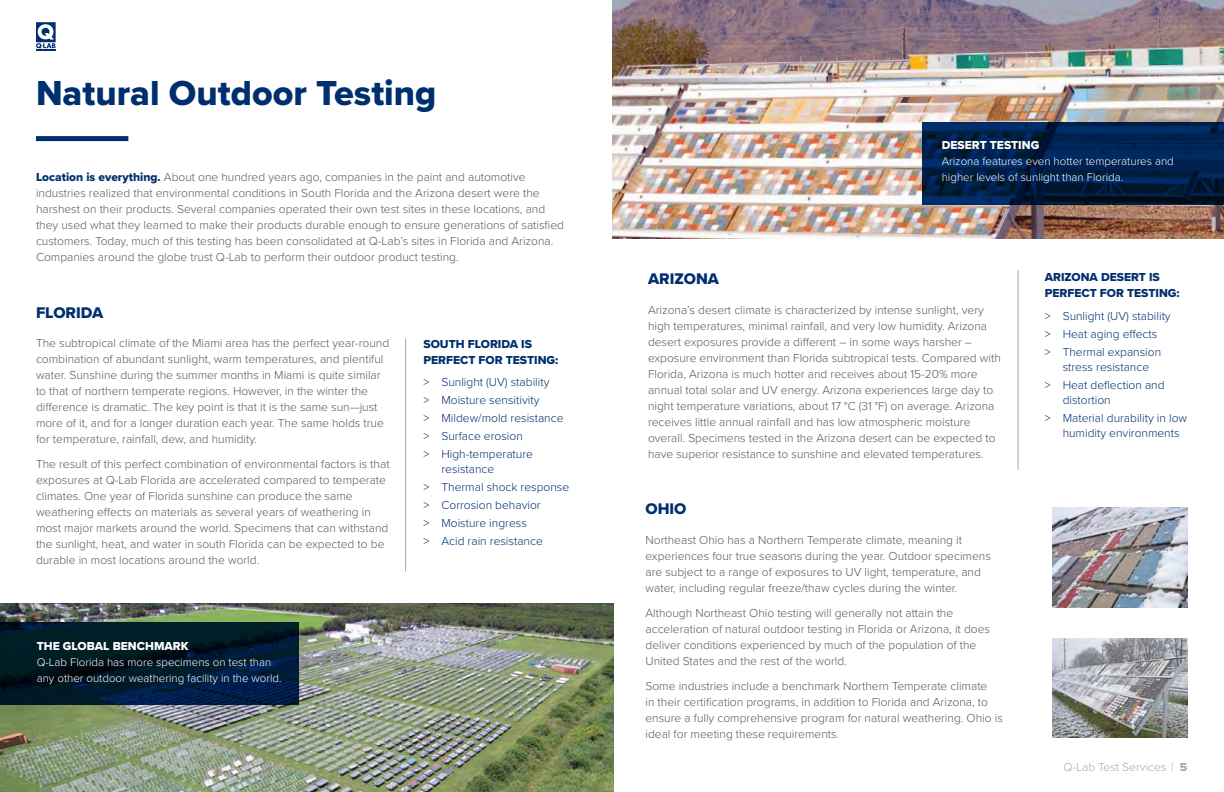
<style>
.page{position:relative;width:1224px;height:792px;background:#fff}
.page>*{position:absolute;margin:0;border:0;box-sizing:border-box;transform-origin:0 0}
.t1{font:36px "Proxima Nova Extrabld";color:#002f6e}
.t2{font:16px "Proxima Nova Extrabld";color:#002f6e}
.t3{font:300 12px/16px "Proxima Nova";color:#58595b}
.t4{font:300 12px/18px "Proxima Nova";color:#002f6e}
.t5{font:12px/16px "Proxima Nova Extrabld";color:#002f6e}
.t6{font:12px "Proxima Nova Extrabld";color:#fff}
.t7{font:300 12px "Proxima Nova";color:#a7a9ac}
.t8{font:300 11.5px/16px "Proxima Nova";color:#fff}
.s1{font-family:"Proxima Nova Extrabld";font-weight:400;color:#002f6e}
.s2{font-family:"Proxima Nova Extrabld";font-weight:400}
</style>
<div class="page">
<svg style="left:36px;top:22px;width:20px;height:28px"></svg>
<div style="left:36px;top:136px;width:92px;height:5px;background:#002f6e"></div>
<img style="left:0;top:603px;width:613px;height:189px">
<svg style="left:0;top:622px;width:299px;height:83px;background:#001a2d"></svg>
<img style="left:612px;top:0;width:612px;height:238px">
<hr style="left:405px;top:338px;width:1px;height:233px;background:#a7a9ac">
<hr style="left:1018px;top:270px;width:1px;height:200px;background:#a7a9ac">
<img style="left:1053px;top:508px;width:135px;height:100px">
<img style="left:1053px;top:638px;width:135px;height:100px">
<svg style="left:922px;top:123px;width:302px;height:82px;background:#00204a"></svg>
<h1 class="t1" style="left:36px;top:67px;width:402px">Natural Outdoor Testing</h1>
<p class="t3" style="left:36px;top:169px;width:530px"><span class="s1">Location is everything.</span> About one hundred years ago, companies in the paint and automotive industries realized that environmental conditions in South Florida and the Arizona desert were the harshest on their products. Several companies operated their own test sites in these locations, and they used what they learned to make their products durable enough to ensure generations of satisfied customers. Today, much of this testing has been consolidated at Q-Lab’s sites in Florida and Arizona.<br>Companies around the globe trust Q-Lab to perform their outdoor product testing.</p>
<h2 class="t2" style="left:36px;top:300px;width:69px">FLORIDA</h2>
<p class="t3" style="left:36px;top:335px;width:355px">The subtropical climate of the Miami area has the perfect year-round combination of abundant sunlight, warm temperatures, and plentiful water. Sunshine during the summer months in Miami is quite similar to that of northern temperate regions. However, in the winter the difference is dramatic. The key point is that it is the same sun—just more of it, and for a longer duration each year. The same holds true for temperature, rainfall, dew, and humidity.</p>
<p class="t3" style="left:36px;top:456px;width:355px">The result of this perfect combination of environmental factors is that exposures at Q-Lab Florida are accelerated compared to temperate climates. One year of Florida sunshine can produce the same weathering effects on materials as several years of weathering in most major markets around the world. Specimens that can withstand the sunlight, heat, and water in south Florida can be expected to be durable in most locations around the world.</p>
<p class="t6" style="left:37px;top:638px;width:153px">THE GLOBAL BENCHMARK</p>
<p class="t8" style="left:37px;top:654px;width:246px">Q-Lab Florida has more specimens on test than any other outdoor weathering facility in the world.</p>
<p class="t5" style="left:423px;top:335px;width:136px">SOUTH FLORIDA IS<br>PERFECT FOR TESTING:</p>
<p class="t4" style="left:423px;top:372px;width:142px">&gt; Sunlight (UV) stability<br>&gt; Moisture sensitivity<br>&gt; Mildew/mold resistance &gt; Surface erosion<br>&gt; High-temperature</p>
<p class="t4" style="left:423px;top:459px;width:147px;text-indent:18px">resistance<br>&gt; Thermal shock response &gt; Corrosion behavior<br>&gt; Moisture ingress<br>&gt; Acid rain resistance</p>
<p class="t6" style="left:942px;top:136px;width:99px">DESERT TESTING</p>
<p class="t8" style="left:942px;top:152px;width:234px">Arizona features even hotter temperatures and higher levels of sunlight than Florida.</p>
<h2 class="t2" style="left:648px;top:267px;width:72px">ARIZONA</h2>
<p class="t3" style="left:648px;top:301px;width:354px">Arizona’s desert climate is characterized by intense sunlight, very high temperatures, minimal rainfall, and very low humidity. Arizona desert exposures provide a different – in some ways harsher – exposure environment than Florida subtropical tests. Compared with Florida, Arizona is much hotter and receives about 15-20% more annual total solar and UV energy. Arizona experiences large day to night temperature variations, about 17 °C (31 °F) on average. Arizona receives little annual rainfall and has low atmospheric moisture overall. Specimens tested in the Arizona desert can be expected to have superior resistance to sunshine and elevated temperatures.</p>
<h2 class="t2" style="left:646px;top:497px;width:43px">OHIO</h2>
<p class="t3" style="left:646px;top:531px;width:347px">Northeast Ohio has a Northern Temperate climate, meaning it experiences four true seasons during the year. Outdoor specimens are subject to a range of exposures to UV light, temperature, and water, including regular freeze/thaw cycles during the winter.</p>
<p class="t3" style="left:646px;top:604px;width:346px">Although Northeast Ohio testing will generally not attain the acceleration of natural outdoor testing in Florida or Arizona, it does deliver conditions experienced by much of the population of the United States and the rest of the world.</p>
<p class="t3" style="left:646px;top:677px;width:359px">Some industries include a benchmark Northern Temperate climate<br>in their certification programs, in addition to Florida and Arizona, to ensure a fully comprehensive program for natural weathering. Ohio is ideal for meeting these requirements.</p>
<p class="t5" style="left:1045px;top:269px;width:136px">ARIZONA DESERT IS<br>PERFECT FOR TESTING:</p>
<p class="t4" style="left:1045px;top:306px;width:128px">&gt; Sunlight (UV) stability &gt; Heat aging effects<br>&gt; Thermal expansion</p>
<p class="t4" style="left:1045px;top:357px;width:121px;text-align:center">stress resistance<br>&gt; Heat deflection and</p>
<p class="t4" style="left:1045px;top:390px;width:144px;text-indent:18px">distortion<br>&gt; Material durability in low</p>
<p class="t4" style="left:1063px;top:423px;width:118px">humidity environments</p>
<p class="t7" style="left:1063px;top:758px;width:125px">Q-Lab Test Services | <span class="s2">5</span></p>
</div>
